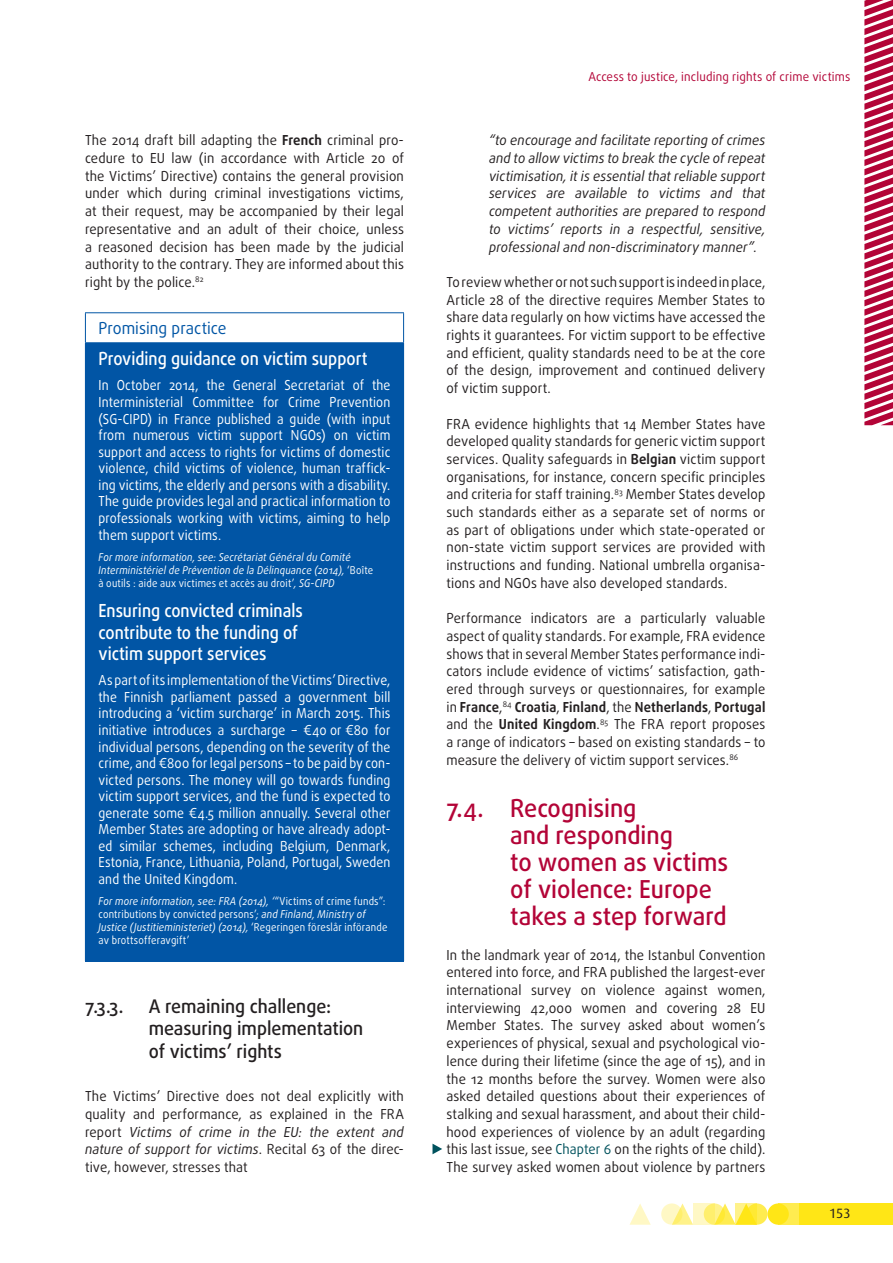
<style>
.page{position:relative;width:893px;height:1263px;background:#fff}
.page>*{position:absolute;margin:0;border:0;box-sizing:border-box;transform-origin:0 0}
.title_1_1{font:500 24.75px/27px "Daxline Pro";color:#b30437;scale:.95 1}
.title_1_1_1{font:500 18.75px/22.5px "Daxline Pro";color:#231f20;scale:.95 1}
.PROMISING_title{font:500 18px/21.6px "Daxline Pro";color:#fff;scale:.9 1}
.PROMISING_super{font:16.5px "Daxline Pro";color:#0155a5;scale:.95 1}
.body{font:13.8px/17.7px "Daxline Pro";letter-spacing:.01em;color:#231f20;text-align:justify;scale:.95 1}
.PROMISING_body{font:13.8px/16.5px "Daxline Pro";letter-spacing:.01em;color:#fff;text-align:justify;scale:.9 1}
.body-2{font:13.8px/17.7px "Daxline Pro";letter-spacing:.01em;color:#231f20;text-align:justify;scale:.94 1}
.simple_quote{font:italic 13.8px/17.7px "Daxline Pro";letter-spacing:.01em;color:#231f20;text-align:justify;scale:.94 1}
.t1{font:13.5px "Dax";color:#231f20}
.t2{font:12.3px "Daxline Pro";letter-spacing:.015em;color:#b30437;scale:.95 1}
.PROMISING_more_info{font:10.8px/12.9px "Daxline Pro";letter-spacing:.02em;color:#fff;scale:.9 1}
.PROMISING_more_info-2{font:italic 10.8px/12.9px "Daxline Pro";letter-spacing:.015em;color:#fff;scale:.9 1}
.s1{font-weight:700}
.s2{font-style:normal}
.s3{font-style:italic}
.s4{color:#00525d}
</style>
<div class="page">
<div style="left:746px;top:1203px;width:21px;height:22px;background:#ffec50;border-radius:50%"></div>
<div style="left:778px;top:1203px;width:21px;height:22px;background:#ffec50"></div>
<div style="left:799px;top:1203px;width:94px;height:22px;background:#ffe616"></div>
<svg style="left:675px;top:1203px;width:18px;height:22px"></svg>
<svg style="left:629px;top:1204px;width:22px;height:21px"></svg>
<div style="left:767px;top:1203px;width:22px;height:22px;background:#ffe616;border-radius:50%"></div>
<svg style="left:718px;top:1203px;width:18px;height:22px"></svg>
<svg style="left:704px;top:1203px;width:21px;height:22px"></svg>
<svg style="left:661px;top:1203px;width:21px;height:22px"></svg>
<svg style="left:736px;top:1203px;width:21px;height:22px"></svg>
<svg style="left:693px;top:1203px;width:21px;height:22px"></svg>
<svg style="left:864px;top:0;width:29px;height:425px"></svg>
<div style="left:85px;top:343px;width:319px;height:618px;background:#0155a5"></div>
<svg style="left:85px;top:313px;width:1px;height:29px"></svg>
<svg style="left:403px;top:313px;width:1px;height:29px"></svg>
<hr style="left:85px;top:312px;width:319px;height:1px;background:#0155a5">
<hr style="left:85px;top:342px;width:319px;height:1px;background:#0155a5">
<hr style="left:85px;top:961px;width:319px;height:1px;background:#0155a5">
<svg style="left:432px;top:1143px;width:10px;height:11px"></svg>
<p class="body" style="left:85px;top:132px;width:337px">The 2014 draft bill adapting the <span class="s1">French</span> criminal pro&shy;cedure to EU law (in accordance with Article 20 of the Victims’ Directive) contains the general provision under which during criminal investigations victims, at their request, may be accompanied by their legal representative and an adult of their choice, unless a reasoned decision has been made by the judicial authority to the contrary. They are informed about this right by the police.<sup>82</sup></p>
<p class="PROMISING_super" style="left:99px;top:317px;width:136px">Promising practice</p>
<p class="PROMISING_title" style="left:99px;top:348px;width:300px">Providing guidance on victim support</p>
<p class="PROMISING_body" style="left:99px;top:377px;width:326px">In October 2014, the General Secretariat of the Interministerial Committee for Crime Prevention (SG-CIPD) in France published a guide (with input from numerous victim support NGOs) on victim support and access to rights for victims of domestic violence, child victims of violence, human traffick&shy;ing victims, the elderly and persons with a disability.<br>The guide provides legal and practical information to professionals working with victims, aiming to help them support victims.</p>
<p class="PROMISING_more_info-2" style="left:99px;top:551px;width:307px">For more information, see: Secrétariat Général du Comité<br>Interministériel de Prévention de la Délinquance (2014), <span class="s2">‘Boîte à outils : aide aux victimes et accès au droit’</span>, SG-CIPD</p>
<p class="PROMISING_title" style="left:99px;top:600px;width:228px">Ensuring convicted criminals contribute to the funding of victim support services</p>
<p class="PROMISING_body" style="left:99px;top:672px;width:326px">As part of its implementation of the Victims’ Directive, the Finnish parliament passed a government bill introducing a ‘victim surcharge’ in March 2015. This initiative introduces a surcharge – €40 or €80 for individual persons, depending on the severity of the crime, and €800 for legal persons – to be paid by con&shy;victed persons. The money will go towards funding victim support services, and the fund is expected to generate some €4.5 million annually. Several other Member States are adopting or have already adopt&shy;ed similar schemes, including Belgium, Denmark, Estonia, France, Lithuania, Poland, Portugal, Sweden and the United Kingdom.</p>
<p class="PROMISING_more_info" style="left:99px;top:895px;width:323px"><span class="s3">For more information, see: FRA (2014), ‘</span>“Victims of crime funds”: contributions by convicted persons’<span class="s3">; and Finland, Ministry of Justice (Justitieministeriet) (2014),</span> ‘Regeringen föreslår införande av brottsofferavgift’</p>
<p class="title_1_1_1" style="left:85px;top:995px;width:39px">7.3.3.</p>
<p class="title_1_1_1" style="left:149px;top:995px;width:227px">A remaining challenge: measuring implementation of victims’ rights</p>
<p class="body" style="left:85px;top:1087px;width:337px">The Victims’ Directive does not deal explicitly with quality and performance, as explained in the FRA report <span class="s3">Victims of crime in the EU: the extent and nature of support for victims</span>. Recital 63 of the direc&shy;tive, however, stresses that</p>
<p class="t2" style="left:588px;top:68px;width:277px">Access to justice, including rights of crime victims</p>
<p class="simple_quote" style="left:489px;top:132px;width:296px">“to encourage and facilitate reporting of crimes and to allow victims to break the cycle of repeat victimisation, it is essential that reliable support services are available to victims and that competent authorities are prepared to respond to victims’ reports in a respectful, sensitive, professional and non-discriminatory manner”.</p>
<p class="body" style="left:446px;top:273px;width:337px">To review whether or not such support is indeed in place, Article 28 of the directive requires Member States to share data regularly on how victims have accessed the rights it guarantees<span class="s3">.</span> For victim support to be effective and efficient, quality standards need to be at the core of the design, improvement and continued delivery of victim support.</p>
<p class="body" style="left:446px;top:415px;width:337px">FRA evidence highlights that 14 Member States have developed quality standards for generic victim support services. Quality safeguards in <span class="s1">Belgian</span> victim support organisations, for instance, concern specific principles and criteria for staff training.<sup>83</sup> Member States develop such standards either as a separate set of norms or as part of obligations under which state-operated or non-state victim support services are provided with instructions and funding. National umbrella organisa&shy;tions and NGOs have also developed standards.</p>
<p class="body-2" style="left:446px;top:609px;width:341px">Performance indicators are a particularly valuable aspect of quality standards. For example, FRA evidence shows that in several Member States performance indi&shy;cators include evidence of victims’ satisfaction, gath&shy;ered through surveys or questionnaires, for example in <span class="s1">France</span>,<sup>84</sup> <span class="s1">Croatia</span>, <span class="s1">Finland</span>, the <span class="s1">Netherlands</span>, <span class="s1">Portugal </span>and the <span class="s1">United Kingdom</span>.<sup>85</sup> The FRA report proposes a range of indicators – based on existing standards – to measure the delivery of victim support services.<sup>86</sup></p>
<p class="title_1_1" style="left:510px;top:795px;width:231px;text-indent:-64px">7.4. Recognising<br>and responding<br>to women as victims of violence: Europe takes a step forward</p>
<p class="body" style="left:446px;top:946px;width:337px">In the landmark year of 2014, the Istanbul Convention entered into force, and FRA published the largest-ever international survey on violence against women, interviewing 42,000 women and covering 28 EU Member States. The survey asked about women’s experiences of physical, sexual and psychological vio&shy;lence during their lifetime (since the age of 15), and in the 12 months before the survey. Women were also asked detailed questions about their experiences of stalking and sexual harassment, and about their child&shy;hood experiences of violence by an adult (regarding this last issue, see <span class="s4">Chapter 6</span> on the rights of the child).<br>The survey asked women about violence by partners</p>
<p class="t1" style="left:829px;top:1206px;width:23px">153</p>
</div>
